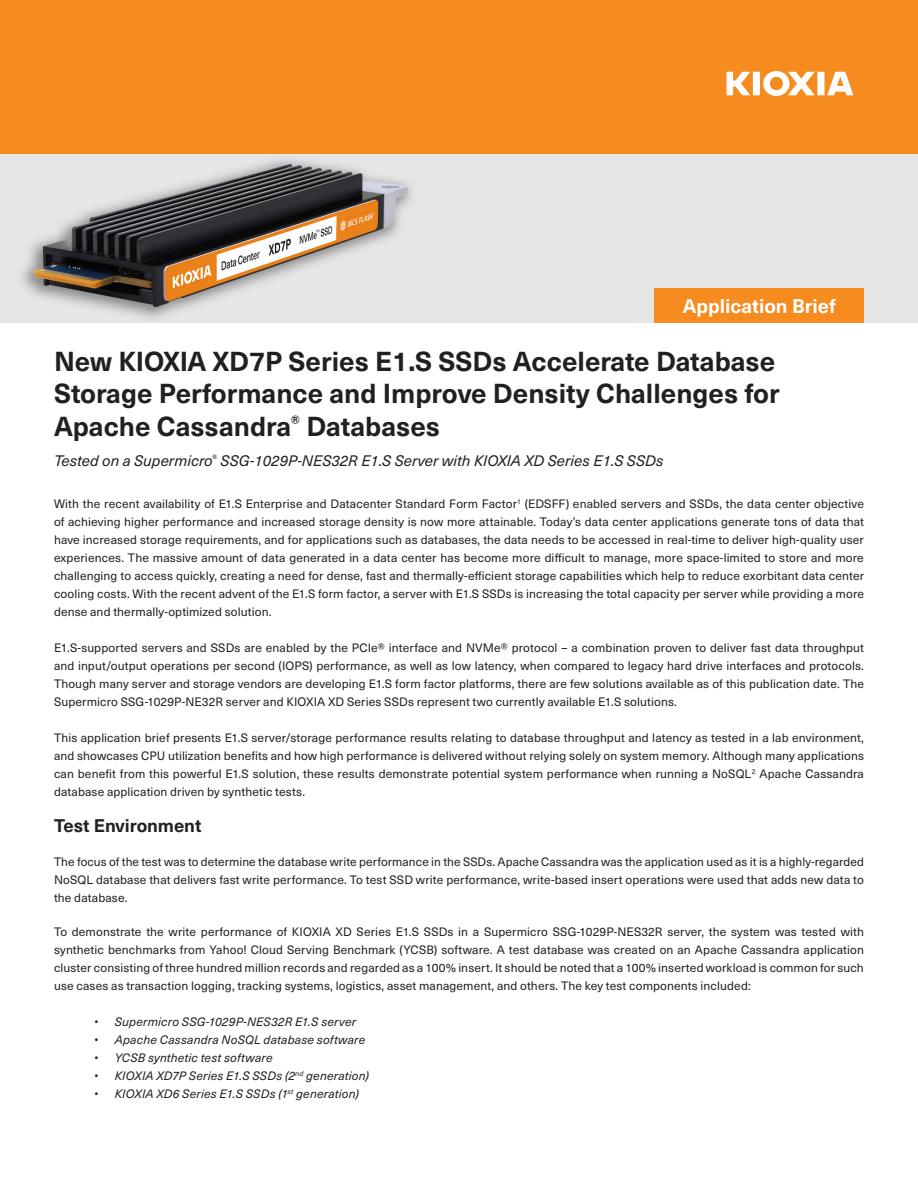
<style>
.page{position:relative;width:918px;height:1188px;background:#fff}
.page>*{position:absolute;margin:0;border:0;box-sizing:border-box;transform-origin:0 0}
.t1{font:700 27px/32.4px "Neue Haas Unica W1 G";color:#231f20}
.t2{font:700 19.5px "Neue Haas Unica W1 G";color:#fff}
.subheading{font:700 18px "Neue Haas Unica W1 G";letter-spacing:-.005em;color:#231f20}
.t3{font:italic 15px "Neue Haas Unica W1 G";color:#231f20}
.subheading-2{font:12px/18px "Neue Haas Unica W1 G";letter-spacing:.01em;color:#231f20;text-align:justify}
.t4{font:italic 12px "Neue Haas Unica W1 G";letter-spacing:.015em;color:#231f20}
</style>
<div class="page">
<img style="left:0;top:154px;width:918px;height:169px">
<div style="left:0;top:0;width:918px;height:154px;background:#f68b1f"></div>
<svg style="left:727px;top:71px;width:126px;height:25px"></svg>
<div style="left:654px;top:288px;width:210px;height:35px;background:#f68b1f"></div>
<p class="t2" style="left:683px;top:291px;width:154px">Application Brief</p>
<p class="t1" style="left:54px;top:344px;width:727px">New KIOXIA XD7P Series E1.S SSDs Accelerate Database<br>Storage Performance and Improve Density Challenges for<br>Apache Cassandra<sup>®</sup> Databases</p>
<p class="t3" style="left:54px;top:449px;width:611px">Tested on a Supermicro<sup>®</sup> SSG-1029P-NES32R E1.S Server with KIOXIA XD Series E1.S SSDs</p>
<p class="subheading-2" style="left:54px;top:494px;width:812px">With the recent availability of E1.S Enterprise and Datacenter Standard Form Factor<sup>1</sup> (EDSFF) enabled servers and SSDs, the data center objective of achieving higher performance and increased storage density is now more attainable. Today’s data center applications generate tons of data that have increased storage requirements, and for applications such as databases, the data needs to be accessed in real-time to deliver high-quality user experiences. The massive amount of data generated in a data center has become more difficult to manage, more space-limited to store and more challenging to access quickly, creating a need for dense, fast and thermally-efficient storage capabilities which help to reduce exorbitant data center cooling costs. With the recent advent of the E1.S form factor, a server with E1.S SSDs is increasing the total capacity per server while providing a more dense and thermally-optimized solution.</p>
<p class="subheading-2" style="left:54px;top:638px;width:812px">E1.S-supported servers and SSDs are enabled by the PCIe® interface and NVMe® protocol – a combination proven to deliver fast data throughput and input/output operations per second (IOPS) performance, as well as low latency, when compared to legacy hard drive interfaces and protocols.<br>Though many server and storage vendors are developing E1.S form factor platforms, there are few solutions available as of this publication date. The Supermicro SSG-1029P-NE32R server and KIOXIA XD Series SSDs represent two currently available E1.S solutions.</p>
<p class="subheading-2" style="left:54px;top:728px;width:812px">This application brief presents E1.S server/storage performance results relating to database throughput and latency as tested in a lab environment, and showcases CPU utilization benefits and how high performance is delivered without relying solely on system memory. Although many applications can benefit from this powerful E1.S solution, these results demonstrate potential system performance when running a NoSQL<sup>2</sup> Apache Cassandra database application driven by synthetic tests.</p>
<p class="subheading" style="left:54px;top:811px;width:149px">Test Environment</p>
<p class="subheading-2" style="left:54px;top:852px;width:812px">The focus of the test was to determine the database write performance in the SSDs. Apache Cassandra was the application used as it is a highly-regarded NoSQL database that delivers fast write performance. To test SSD write performance, write-based insert operations were used that adds new data to the database.</p>
<p class="subheading-2" style="left:54px;top:922px;width:812px">To demonstrate the write performance of KIOXIA XD Series E1.S SSDs in a Supermicro SSG-1029P-NES32R server, the system was tested with synthetic benchmarks from Yahoo! Cloud Serving Benchmark (YCSB) software. A test database was created on an Apache Cassandra application cluster consisting of three hundred million records and regarded as a 100% insert. It should be noted that a 100% inserted workload is common for such use cases as transaction logging, tracking systems, logistics, asset management, and others. The key test components included:</p>
<p class="t4" style="left:94px;top:1013px;width:263px">• Supermicro SSG-1029P-NES32R E1.S server</p>
<p class="t4" style="left:94px;top:1031px;width:272px">• Apache Cassandra NoSQL database software</p>
<p class="t4" style="left:94px;top:1049px;width:180px">• YCSB synthetic test software</p>
<p class="t4" style="left:94px;top:1067px;width:276px">• KIOXIA XD7P Series E1.S SSDs (2<sup>nd</sup> generation)</p>
<p class="t4" style="left:94px;top:1085px;width:266px">• KIOXIA XD6 Series E1.S SSDs (1<sup>st</sup> generation)</p>
</div>
